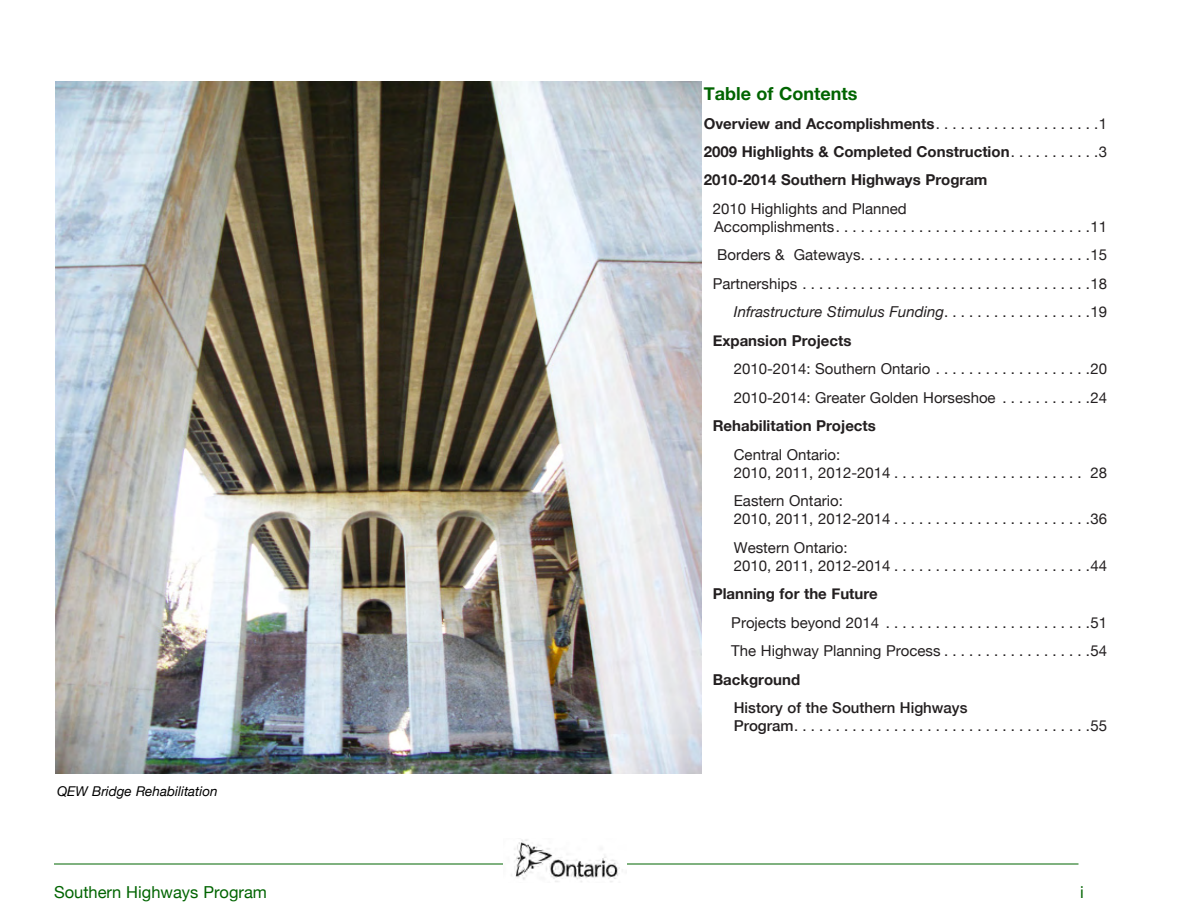
<style>
.page{position:relative;width:1188px;height:918px;background:#fff}
.page>*{position:absolute;margin:0;border:0;box-sizing:border-box;transform-origin:0 0}
.t1{font:700 18px "Helvetica Neue";color:#006400}
.t2{font:16.5px "Helvetica Neue";color:#006400}
.t3{font:15px/18px "Helvetica Neue";color:#231f20}
.t4{font:700 15px "Helvetica Neue";color:#231f20}
.t5{font:italic 15px "Helvetica Neue";color:#231f20}
.Photo_captions{font:italic 13.5px "Helvetica Neue";color:#000}
.s1{font-weight:400}
.s2{font-style:normal}
.s3{font-weight:500}
</style>
<div class="page">
<hr style="left:54px;top:864px;width:1025px;height:1px;background:#006400">
<img style="left:504px;top:839px;width:122px;height:43px">
<img style="left:56px;top:82px;width:646px;height:692px">
<p class="Photo_captions" style="left:57px;top:783px;width:162px">QEW Bridge Rehabilitation</p>
<p class="t1" style="left:704px;top:82px;width:155px">Table of Contents</p>
<p class="t4" style="left:704px;top:114px;width:405px">Overview and Accomplishments<span class="s1">.. . . . . . . . . . . . . . . . . . . 1</span></p>
<p class="t4" style="left:704px;top:142px;width:405px">2009 Highlights &amp; Completed Construction<span class="s1">.. . . . . . . . . . 3</span></p>
<p class="t4" style="left:704px;top:171px;width:285px">2010-2014 Southern Highways Program</p>
<p class="t3" style="left:713px;top:199px;width:396px">2010 Highlights and Planned<br>Accomplishments............................... 11</p>
<p class="t3" style="left:717px;top:246px;width:391px">Borders&amp; Gateways............................ 15</p>
<p class="t3" style="left:713px;top:274px;width:396px">Partnerships. .................................. 18</p>
<p class="t5" style="left:734px;top:303px;width:375px">Infrastructure Stimulus Funding<span class="s2">.. . . . . . . . . . . . . . . . . 19</span></p>
<p class="t4" style="left:713px;top:331px;width:140px">Expansion Projects</p>
<p class="t3" style="left:734px;top:360px;width:375px">2010-2014: Southern Ontario. . . . . . . . . . . . . . . . . . . 20</p>
<p class="t3" style="left:734px;top:388px;width:375px">2010-2014: Greater Golden Horseshoe . . . . . . . . . . . 24</p>
<p class="t4" style="left:713px;top:417px;width:165px">Rehabilitation Projects</p>
<p class="t3" style="left:734px;top:445px;width:375px">Central Ontario:<br>2010,2011,2012-2014. ....................... 28</p>
<p class="t3" style="left:734px;top:492px;width:375px">Eastern Ontario:<br>2010,2011,2012-2014. ....................... 36</p>
<p class="t3" style="left:734px;top:538px;width:375px">Western Ontario:<br>2010,2011,2012-2014. ....................... 44</p>
<p class="t4" style="left:713px;top:585px;width:167px">Planning for the Future</p>
<p class="t3" style="left:731px;top:613px;width:377px">Projectsbeyond2014. ........................ 51</p>
<p class="t3" style="left:731px;top:642px;width:377px">The Highway Planning Process. . . . . . . . . . . . . . . . . . 54</p>
<p class="t4" style="left:713px;top:670px;width:89px">Background</p>
<p class="t3" style="left:734px;top:699px;width:375px"><span class="s3">History of the Southern Highways<br>Program</span>.................................... 55</p>
<p class="t2" style="left:54px;top:883px;width:214px">Southern Highways Program</p>
<p class="t2" style="left:1080px;top:883px;width:5px">i</p>
</div>
